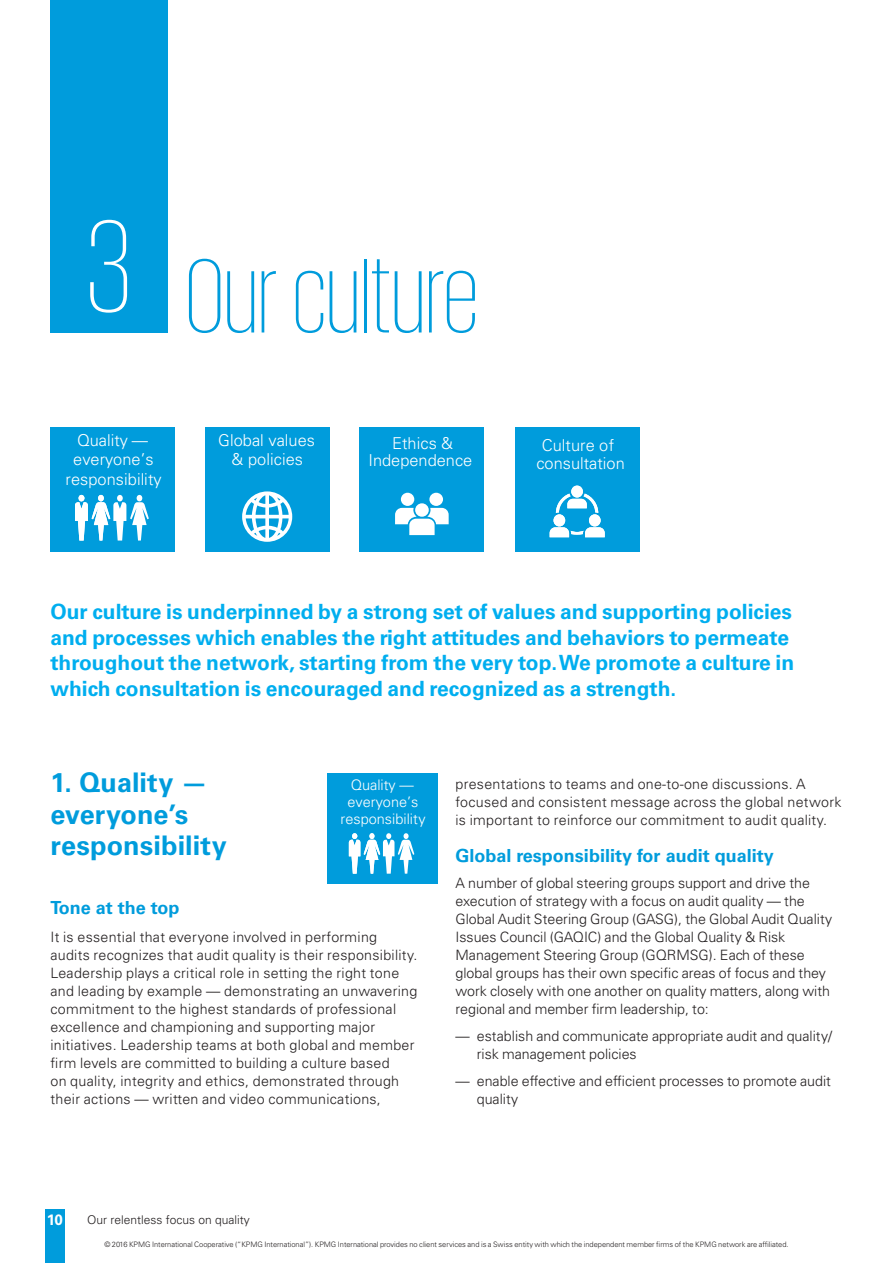
<style>
.page{position:relative;width:893px;height:1263px;background:#fff}
.page>*{position:absolute;margin:0;border:0;box-sizing:border-box;transform-origin:0 0}
.t1{font:200 108px "KPMG";color:#009cdc}
.t2{font:700 27px/31.5px "Univers LT Std";letter-spacing:.005em;color:#009cdc}
.t3{font:700 21px/25.5px "Univers LT Std";color:#00aeef}
.t4{font:700 18px "Univers LT Std";color:#009cdc}
.t5{font:300 16.35px/19.5px "Univers LT Std";letter-spacing:.005em;color:#fff;text-align:center}
.t6{font:700 15px "Univers LT Std";color:#fff}
.t7{font:300 14.55px/17.2px "Univers LT Std";color:#fff;text-align:center}
.t8{font:300 14.25px/18px "Univers LT Std";letter-spacing:.02em;color:#231f20}
.t9{font:300 14.25px/18px "Univers LT Std";color:#231f20}
.t10{font:300 12px "Univers LT Std";color:#231f20}
.t11{font:300 7.5px "Univers LT Std";letter-spacing:-.005em;color:#231f20}
.s1{font-size:16.2px}
.s2{font-size:14.4px}
</style>
<div class="page">
<div style="left:50px;top:0;width:117px;height:332px;background:#009cdc"></div>
<div style="left:205px;top:427px;width:125px;height:124px;background:#009cdc"></div>
<svg style="left:242px;top:491px;width:50px;height:51px"></svg>
<div style="left:50px;top:427px;width:125px;height:124px;background:#009cdc"></div>
<svg style="left:75px;top:495px;width:74px;height:45px"></svg>
<div style="left:360px;top:427px;width:124px;height:124px;background:#009cdc"></div>
<div style="left:401px;top:493px;width:13px;height:13px;background:#fff;border-radius:50%"></div>
<div style="left:429px;top:493px;width:14px;height:13px;background:#fff;border-radius:50%"></div>
<div style="left:415px;top:503px;width:14px;height:14px;background:#fff;border-radius:50%"></div>
<svg style="left:395px;top:508px;width:54px;height:27px"></svg>
<div style="left:515px;top:427px;width:124px;height:124px;background:#009cdc"></div>
<div style="left:571px;top:486px;width:12px;height:11px;background:#fff;border-radius:50%"></div>
<svg style="left:556px;top:494px;width:42px;height:19px"></svg>
<div style="left:589px;top:514px;width:12px;height:12px;background:#fff;border-radius:50%"></div>
<div style="left:553px;top:514px;width:12px;height:12px;background:#fff;border-radius:50%"></div>
<svg style="left:550px;top:527px;width:55px;height:10px"></svg>
<div style="left:327px;top:773px;width:110px;height:110px;background:#009cdc"></div>
<svg style="left:349px;top:833px;width:65px;height:41px"></svg>
<div style="left:45px;top:1209px;width:20px;height:54px;background:#009cdc"></div>
<h1 class="t1" style="left:86px;top:245px;width:394px"><sup>3</sup> Our culture</h1>
<p class="t5" style="left:66px;top:430px;width:98px">Quality <span class="s1">— </span>everyone’s responsibility</p>
<p class="t5" style="left:392px;top:434px;width:62px">Ethics &amp;</p>
<p class="t5" style="left:542px;top:435px;width:74px">Culture of</p>
<p class="t5" style="left:218px;top:430px;width:98px">Global values &amp; policies</p>
<p class="t5" style="left:368px;top:450px;width:105px">Independence</p>
<p class="t5" style="left:536px;top:453px;width:90px">consultation</p>
<p class="t3" style="left:50px;top:599px;width:745px">Our culture is underpinned by a strong set of values and supporting policies and processes which enables the right attitudes and behaviors to permeate throughout the network, starting from the very top. We promote a culture in which consultation is encouraged and recognized as a strength.</p>
<h2 class="t2" style="left:50px;top:767px;width:178px">1. Quality — everyone’s responsibility</h2>
<p class="t4" style="left:50px;top:896px;width:130px">Tone at the top</p>
<p class="t8" style="left:50px;top:927px;width:369px">It is essential that everyone involved in performing audits recognizes that audit quality is their responsibility.<br>Leadership plays a critical role in setting the right tone and leading by example — demonstrating an unwavering commitment to the highest standards of professional excellence and championing and supporting major initiatives. Leadership teams at both global and member firm levels are committed to building a culture based<br>on quality, integrity and ethics, demonstrated through their actions — written and video communications,</p>
<p class="t7" style="left:341px;top:776px;width:87px">Quality <span class="s2">— </span>everyone’s responsibility</p>
<p class="t8" style="left:455px;top:774px;width:387px">presentations to teams and one-to-one discussions. A focused and consistent message across the global network is important to reinforce our commitment to audit quality.</p>
<p class="t4" style="left:455px;top:845px;width:320px">Global responsibility for audit quality</p>
<p class="t9" style="left:455px;top:873px;width:378px">A number of global steering groups support and drive the execution of strategy with a focus on audit quality — the Global Audit Steering Group (GASG), the Global Audit Quality Issues Council (GAQIC) and the Global Quality &amp; Risk Management Steering Group (GQRMSG). Each of these global groups has their own specific areas of focus and they work closely with one another on quality matters, along with regional and member firm leadership, to:</p>
<p class="t9" style="left:477px;top:1026px;width:357px;text-indent:-21px">— establish and communicate appropriate audit and quality/ risk management policies</p>
<p class="t9" style="left:477px;top:1071px;width:356px;text-indent:-21px">— enable effective and efficient processes to promote audit quality</p>
<p class="t6" style="left:47px;top:1211px;width:17px">10</p>
<p class="t10" style="left:87px;top:1213px;width:164px">Our relentless focus on quality</p>
<p class="t11" style="left:104px;top:1239px;width:686px">© 2016 KPMG International Cooperative (“KPMG International”). KPMG International provides no client services and is a Swiss entity with which the independent member firms of the KPMG network are affiliated.</p>
</div>
